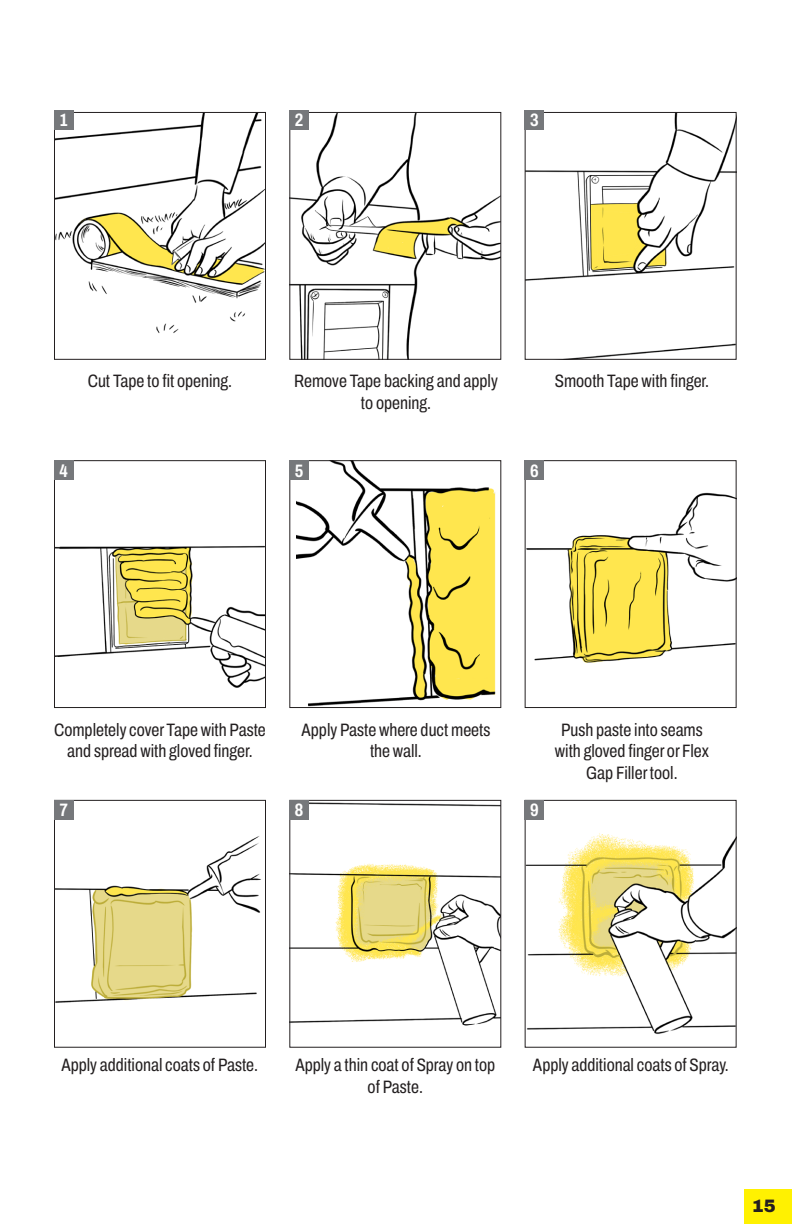
<style>
.page{position:relative;width:792px;height:1224px;background:#fff}
.page>*{position:absolute;margin:0;border:0;box-sizing:border-box;transform-origin:0 0}
.t1{font:18px/21.6px "Archivo Condensed";color:#231f20;text-align:center}
.t2{font:700 18px "Archivo Condensed";color:#fff}
.t3{font:900 18px "Archivo";color:#231f20}
</style>
<div class="page">
<div style="left:745px;top:1189px;width:47px;height:35px;background:#fff101"></div>
<img style="left:56px;top:114px;width:208px;height:219px">
<div style="left:54px;top:112px;width:212px;height:248px;border:1px solid #231f20"></div>
<img style="left:56px;top:462px;width:208px;height:226px">
<div style="left:54px;top:460px;width:212px;height:248px;border:1px solid #231f20"></div>
<img style="left:56px;top:802px;width:205px;height:201px">
<div style="left:54px;top:800px;width:212px;height:248px;border:1px solid #231f20"></div>
<img style="left:291px;top:114px;width:208px;height:244px">
<div style="left:289px;top:112px;width:212px;height:248px;border:1px solid #231f20"></div>
<img style="left:296px;top:462px;width:200px;height:244px">
<div style="left:289px;top:460px;width:212px;height:248px;border:1px solid #231f20"></div>
<img style="left:291px;top:802px;width:208px;height:224px">
<div style="left:289px;top:800px;width:212px;height:248px;border:1px solid #231f20"></div>
<img style="left:527px;top:114px;width:208px;height:244px">
<div style="left:525px;top:112px;width:212px;height:248px;border:1px solid #231f20"></div>
<img style="left:527px;top:492px;width:208px;height:171px">
<div style="left:525px;top:460px;width:212px;height:248px;border:1px solid #231f20"></div>
<img style="left:527px;top:819px;width:208px;height:215px">
<div style="left:525px;top:800px;width:212px;height:248px;border:1px solid #231f20"></div>
<div style="left:54px;top:460px;width:19px;height:20px;background:#76787b"></div>
<div style="left:54px;top:800px;width:19px;height:19px;background:#76787b"></div>
<div style="left:289px;top:110px;width:20px;height:19px;background:#76787b"></div>
<div style="left:54px;top:110px;width:19px;height:19px;background:#76787b"></div>
<div style="left:289px;top:460px;width:20px;height:20px;background:#76787b"></div>
<div style="left:289px;top:800px;width:20px;height:19px;background:#76787b"></div>
<div style="left:525px;top:110px;width:19px;height:19px;background:#76787b"></div>
<div style="left:525px;top:460px;width:19px;height:20px;background:#76787b"></div>
<div style="left:525px;top:800px;width:19px;height:19px;background:#76787b"></div>
<p class="t2" style="left:60px;top:107px;width:9px">1</p>
<p class="t2" style="left:295px;top:107px;width:10px">2</p>
<p class="t2" style="left:530px;top:107px;width:10px">3</p>
<p class="t2" style="left:60px;top:457px;width:10px">4</p>
<p class="t1" style="left:88px;top:370px;width:146px">Cut Tape to fit opening.</p>
<p class="t1" style="left:294px;top:370px;width:205px">Remove Tape backing and apply to opening.</p>
<p class="t1" style="left:555px;top:370px;width:156px">Smooth Tape with finger.</p>
<p class="t2" style="left:295px;top:457px;width:10px">5</p>
<p class="t2" style="left:530px;top:457px;width:10px">6</p>
<p class="t1" style="left:54px;top:719px;width:213px">Completely cover Tape with Paste and spread with gloved finger.</p>
<p class="t1" style="left:302px;top:719px;width:190px">Apply Paste where duct meets the wall.</p>
<p class="t1" style="left:555px;top:719px;width:156px">Push paste into seams with gloved finger or Flex<br>Gap Filler tool.</p>
<p class="t2" style="left:60px;top:797px;width:10px">7</p>
<p class="t2" style="left:295px;top:797px;width:10px">8</p>
<p class="t2" style="left:530px;top:797px;width:10px">9</p>
<p class="t1" style="left:61px;top:1054px;width:198px">Apply additional coats of Paste.</p>
<p class="t1" style="left:295px;top:1054px;width:201px">Apply a thin coat of Spray on top of Paste.</p>
<p class="t1" style="left:533px;top:1054px;width:197px">Apply additional coats of Spray.</p>
<p class="t3" style="left:752px;top:1192px;width:26px">15</p>
</div>
